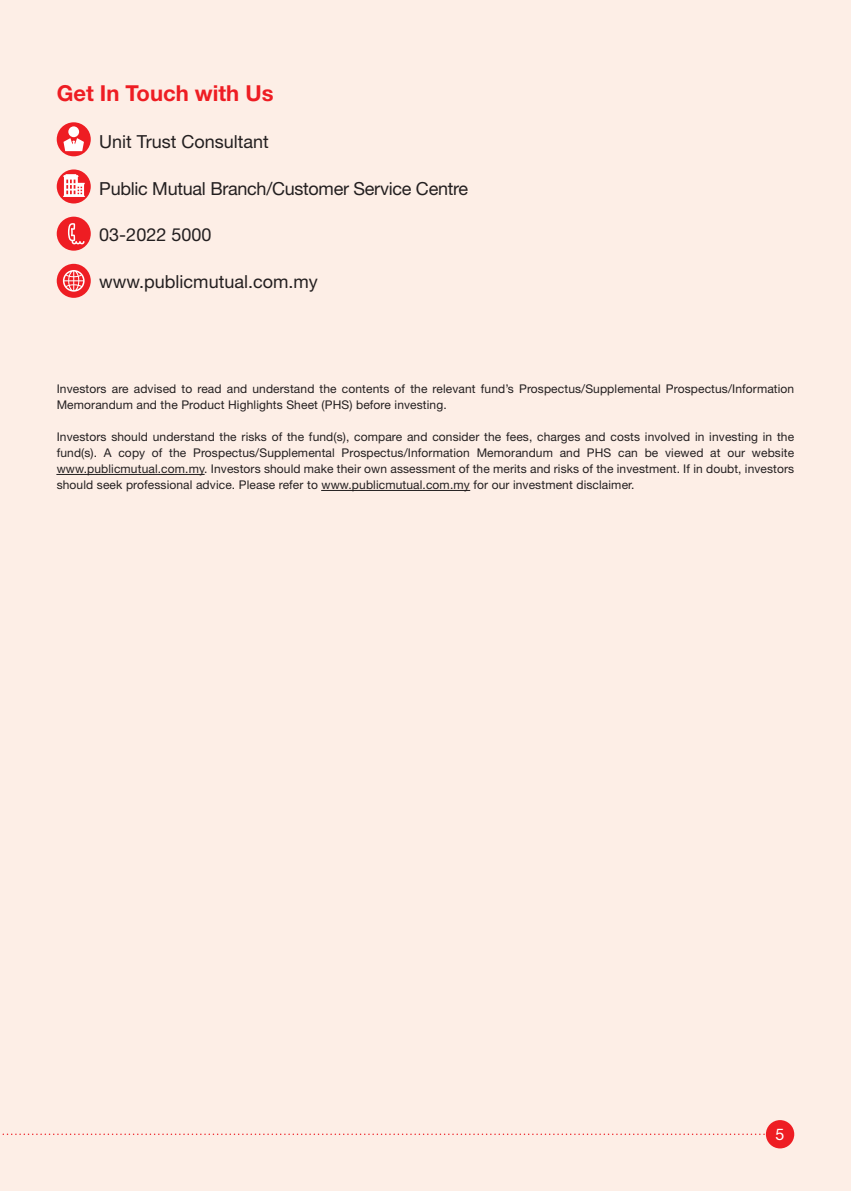
<style>
.page{position:relative;width:851px;height:1191px;background:#fff}
.page>*{position:absolute;margin:0;border:0;box-sizing:border-box;transform-origin:0 0}
.t1{font:700 22px "Helvetica Neue LT Std";color:#ee1d23}
.t2{font:18px "Helvetica Neue LT Std";color:#231f20}
.t3{font:16px "Helvetica Neue LT Std";color:#fff}
.t4{font:12px/16px "Helvetica Neue LT Std";letter-spacing:.01em;color:#231f20}
</style>
<div class="page">
<div style="left:0;top:0;width:850px;height:1191px;background:#fdeee6"></div>
<svg style="left:2px;top:1133px;width:763px;height:2px"></svg>
<div style="left:765px;top:1120px;width:29px;height:28px;background:#ee1d23;border-radius:50%"></div>
<div style="left:57px;top:264px;width:34px;height:34px;background:#ee1d23;border-radius:50%"></div>
<svg style="left:63px;top:270px;width:22px;height:22px"></svg>
<div style="left:57px;top:122px;width:34px;height:34px;background:#ee1d23;border-radius:50%"></div>
<div style="left:68px;top:126px;width:11px;height:11px;background:#fff;border-radius:50%"></div>
<svg style="left:63px;top:138px;width:21px;height:13px"></svg>
<div style="left:57px;top:169px;width:34px;height:34px;background:#ee1d23;border-radius:50%"></div>
<svg style="left:63px;top:174px;width:22px;height:23px"></svg>
<div style="left:57px;top:217px;width:34px;height:34px;background:#ee1d23;border-radius:50%"></div>
<svg style="left:68px;top:223px;width:16px;height:22px"></svg>
<hr style="left:57px;top:474px;width:147px;height:1px;background:#231f20">
<hr style="left:321px;top:490px;width:149px;height:1px;background:#231f20">
<h1 class="t1" style="left:57px;top:79px;width:218px">Get In Touch with Us</h1>
<h2 class="t2" style="left:99px;top:131px;width:171px">Unit Trust Consultant</h2>
<h2 class="t2" style="left:99px;top:178px;width:370px">Public Mutual Branch/Customer Service Centre</h2>
<h2 class="t2" style="left:99px;top:224px;width:114px">03-2022 5000</h2>
<h2 class="t2" style="left:99px;top:271px;width:220px">www.publicmutual.com.my</h2>
<p class="t4" style="left:57px;top:381px;width:739px">Investors are advised to read and understand the contents of the relevant fund’s Prospectus/Supplemental Prospectus/Information<br>Memorandum and the Product Highlights Sheet (PHS) before investing.</p>
<p class="t4" style="left:57px;top:429px;width:739px;text-align:justify">Investors should understand the risks of the fund(s), compare and consider the fees, charges and costs involved in investing in the fund(s). A copy of the Prospectus/Supplemental Prospectus/Information Memorandum and PHS can be viewed at our website www.publicmutual.com.my. Investors should make their own assessment of the merits and risks of the investment. If in doubt, investors should seek professional advice. Please refer to www.publicmutual.com.my for our investment disclaimer.</p>
<h3 class="t3" style="left:775px;top:1124px;width:10px">5</h3>
</div>
